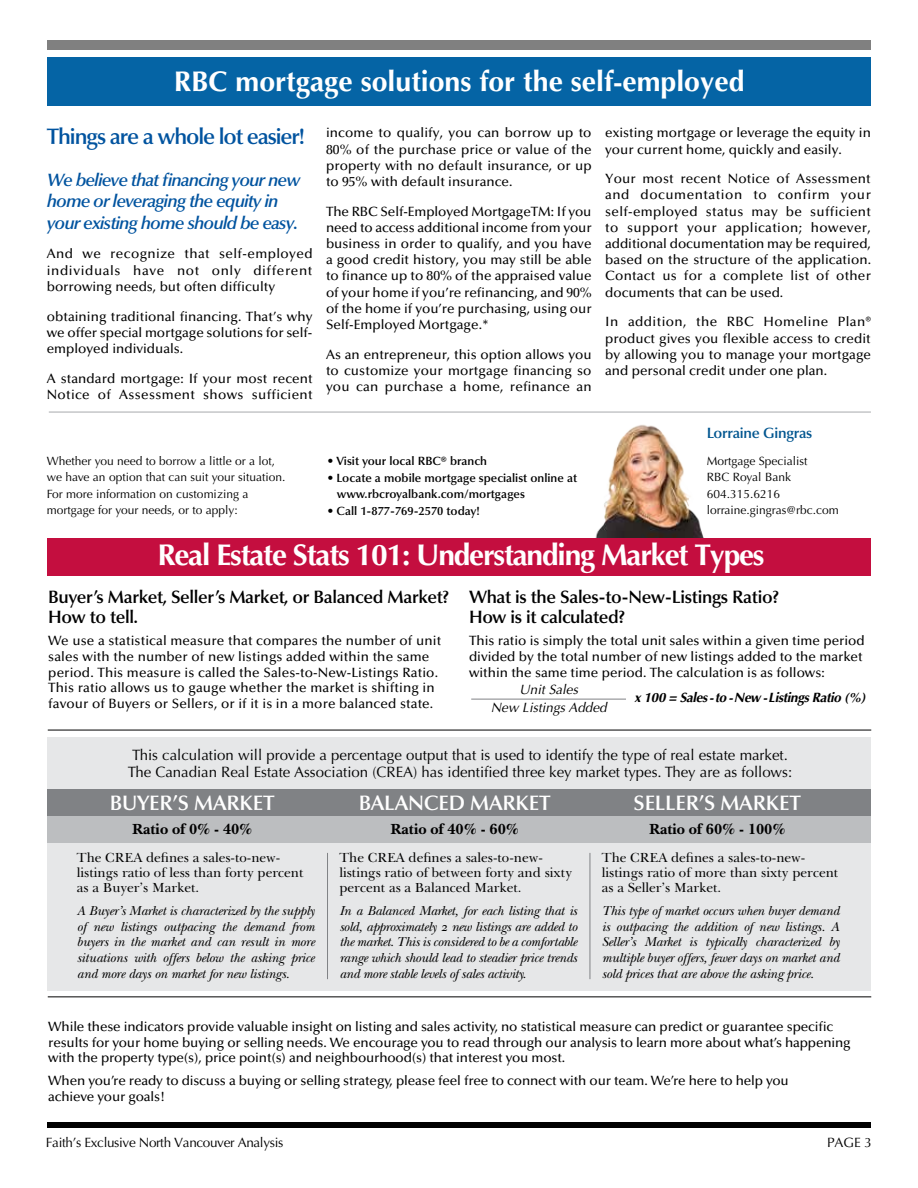
<style>
.page{position:relative;width:918px;height:1188px;background:#fff}
.page>*{position:absolute;margin:0;border:0;box-sizing:border-box;transform-origin:0 0}
.t1{font:700 30px "Optima";letter-spacing:-.04em;color:#fff}
.t2{font:700 28.5px "Optima";color:#fff}
.t3{font:600 22.5px "Optima";letter-spacing:-.05em;color:#00539f}
.t4{font:600 21px "Optima";letter-spacing:-.01em;color:#fff}
.t5{font:600 18px/19.5px "Optima";letter-spacing:-.02em;color:#000}
.t6{font:italic 600 18px/21.6px "Optima";letter-spacing:-.05em;color:#00539f}
.t7{font:15px/16.5px "Optima";color:#000}
.t8{font:700 15px "Baskerville BT";letter-spacing:-.01em;color:#000}
.t9{font:600 15px "Optima";letter-spacing:-.02em;color:#00558f}
.t10{font:500 13.5px/16.2px "Optima";color:#000;text-align:justify}
.t11{font:13.5px/15.8px "New Baskerville Italic Os F";letter-spacing:-.01em;color:#000;text-align:justify}
.t12{font:13.5px/15px "Baskerville BT";color:#000}
.t13{font:500 13.5px/16.2px "Optima";letter-spacing:.025em;color:#000}
.t14{font:13.5px "Optima";letter-spacing:-.025em;color:#000}
.t15{font:italic 700 13.5px "Optima";letter-spacing:-.03em;color:#000}
.t16{font:italic 13.5px/18px "Optima";color:#000;text-align:center}
.t17{font:12px/16.5px "Optima";color:#000}
.t18{font:600 12px/16.5px "Optima";color:#000}
</style>
<div class="page">
<div style="left:47px;top:1122px;width:824px;height:6px;background:#000"></div>
<div style="left:47px;top:40px;width:824px;height:10px;background:#808080"></div>
<div style="left:47px;top:57px;width:824px;height:49px;background:#0564a5"></div>
<img style="left:595px;top:424px;width:109px;height:114px">
<hr style="left:49px;top:412px;width:822px;height:1px;background:#a7a9ac">
<div style="left:47px;top:538px;width:824px;height:37px;background:#c40e3f"></div>
<div style="left:47px;top:737px;width:824px;height:253px;background:#e6e7e8"></div>
<div style="left:47px;top:789px;width:824px;height:28px;background:#808285"></div>
<div style="left:47px;top:816px;width:824px;height:27px;background:#bcbec0"></div>
<hr style="left:48px;top:730px;width:823px;height:1px;background:#000">
<hr style="left:48px;top:996px;width:823px;height:1px;background:#000">
<hr style="left:471px;top:699px;width:155px;height:1px;background:#808285">
<hr style="left:327px;top:853px;width:1px;height:126px;background:#808285">
<hr style="left:590px;top:853px;width:1px;height:126px;background:#808285">
<h2 class="t2" style="left:174px;top:64px;width:572px">RBC mortgage solutions for the self-employed</h2>
<h3 class="t3" style="left:47px;top:123px;width:260px">Things are a whole lot easier!</h3>
<h3 class="t6" style="left:47px;top:169px;width:255px">We believe that financing your new home or leveraging the equity in your existing home should be easy.</h3>
<p class="t10" style="left:47px;top:246px;width:267px">And we recognize that self-employed individuals have not only different borrowing needs, but often difficulty</p>
<p class="t10" style="left:47px;top:308px;width:267px">obtaining traditional financing. That’s why we offer special mortgage solutions for self&shy;employed individuals.</p>
<p class="t13" style="left:47px;top:370px;width:267px">A standard mortgage: If your most recent<br>Notice of Assessment shows sufficient</p>
<p class="t10" style="left:326px;top:125px;width:267px">income to qualify, you can borrow up to 80% of the purchase price or value of the property with no default insurance, or up to 95% with default insurance.</p>
<p class="t10" style="left:326px;top:203px;width:267px">The RBC Self-Employed MortgageTM: If you need to access additional income from your business in order to qualify, and you have a good credit history, you may still be able to finance up to 80% of the appraised value of your home if you’re refinancing, and 90% of the home if you’re purchasing, using our Self-Employed Mortgage.*</p>
<p class="t10" style="left:326px;top:346px;width:267px">As an entrepreneur, this option allows you to customize your mortgage financing so you can purchase a home, refinance an</p>
<p class="t10" style="left:605px;top:125px;width:267px">existing mortgage or leverage the equity in your current home, quickly and easily.</p>
<p class="t10" style="left:605px;top:171px;width:267px">Your most recent Notice of Assessment and documentation to confirm your self-employed status may be sufficient to support your application; however, additional documentation may be required, based on the structure of the application.<br>Contact us for a complete list of other documents that can be used.</p>
<p class="t10" style="left:605px;top:314px;width:267px">In addition, the RBC Homeline Plan® product gives you flexible access to credit by allowing you to manage your mortgage and personal credit under one plan.</p>
<p class="t9" style="left:707px;top:424px;width:107px">Lorraine Gingras</p>
<p class="t17" style="left:707px;top:453px;width:133px">Mortgage Specialist<br>RBC Royal Bank<br>604.315.6216 lorraine.gingras@rbc.com</p>
<p class="t17" style="left:47px;top:453px;width:240px">Whether you need to borrow a little or a lot, we have an option that can suit your situation.<br>For more information on customizing a mortgage for your needs, or to apply:</p>
<p class="t18" style="left:327px;top:453px;width:161px">• Visit your local RBC® branch</p>
<p class="t18" style="left:337px;top:469px;width:242px;text-indent:-9px">• Locate a mobile mortgage specialist online at www.rbcroyalbank.com/mortgages</p>
<p class="t18" style="left:327px;top:502px;width:154px">• Call 1-877-769-2570 today!</p>
<h1 class="t1" style="left:157px;top:537px;width:609px">Real Estate Stats 101: Understanding Market Types</h1>
<h3 class="t5" style="left:48px;top:588px;width:402px">Buyer’s Market, Seller’s Market, or Balanced Market?<br>How to tell.</h3>
<p class="t10" style="left:48px;top:633px;width:394px;line-height:15.8px;text-align:left">We use a statistical measure that compares the number of unit sales with the number of new listings added within the same period. This measure is called the Sales-to-New-Listings Ratio.<br>This ratio allows us to gauge whether the market is shifting in favour of Buyers or Sellers, or if it is in a more balanced state.</p>
<h3 class="t5" style="left:469px;top:588px;width:312px">What is the Sales-to-New-Listings Ratio?<br>How is it calculated?</h3>
<p class="t10" style="left:469px;top:633px;width:397px;line-height:15.8px;text-align:left">This ratio is simply the total unit sales within a given time period divided by the total number of new listings added to the market within the same time period. The calculation is as follows:</p>
<p class="t16" style="left:491px;top:681px;width:117px">Unit Sales<br>New Listings Added</p>
<p class="t15" style="left:634px;top:689px;width:233px">x 100 = Sales - to - New - Listings Ratio (%)</p>
<p class="t7" style="left:128px;top:747px;width:666px">This calculation will provide a percentage output that is used to identify the type of real estate market.<br>The Canadian Real Estate Association (CREA) has identified three key market types. They are as follows:</p>
<h3 class="t4" style="left:110px;top:791px;width:166px">BUYER’S MARKET</h3>
<p class="t8" style="left:132px;top:820px;width:122px">Ratio of 0% - 40%</p>
<p class="t12" style="left:77px;top:850px;width:228px">The CREA defines a sales-to-new&shy;listings ratio of less than forty percent as a Buyer’s Market.</p>
<p class="t11" style="left:77px;top:903px;width:239px">A Buyer’s Market is characterized by the supply of new listings outpacing the demand from buyers in the market and can result in more situations with offers below the asking price and more days on market for new listings.</p>
<h3 class="t4" style="left:634px;top:791px;width:169px">SELLER’S MARKET</h3>
<p class="t8" style="left:649px;top:820px;width:138px">Ratio of 60% - 100%</p>
<p class="t12" style="left:602px;top:850px;width:238px">The CREA defines a sales-to-new&shy;listings ratio of more than sixty percent as a Seller’s Market.</p>
<p class="t11" style="left:602px;top:903px;width:239px">This type of market occurs when buyer demand is outpacing the addition of new listings. A Seller’s Market is typically characterized by multiple buyer offers, fewer days on market and sold prices that are above the asking price.</p>
<h3 class="t4" style="left:359px;top:791px;width:193px">BALANCED MARKET</h3>
<p class="t8" style="left:391px;top:820px;width:130px">Ratio of 40% - 60%</p>
<p class="t12" style="left:339px;top:850px;width:234px">The CREA defines a sales-to-new&shy;listings ratio of between forty and sixty percent as a Balanced Market.</p>
<p class="t11" style="left:339px;top:903px;width:239px">In a Balanced Market, for each listing that is sold, approximately 2 new listings are added to the market. This is considered to be a comfortable range which should lead to steadier price trends and more stable levels of sales activity.</p>
<p class="t10" style="left:48px;top:1019px;width:804px;line-height:15.8px;text-align:left">While these indicators provide valuable insight on listing and sales activity, no statistical measure can predict or guarantee specific results for your home buying or selling needs. We encourage you to read through our analysis to learn more about what’s happening with the property type(s), price point(s) and neighbourhood(s) that interest you most.</p>
<p class="t10" style="left:48px;top:1073px;width:742px;line-height:15.8px">When you’re ready to discuss a buying or selling strategy, please feel free to connect with our team. We’re here to help you achieve your goals!</p>
<p class="t14" style="left:46px;top:1135px;width:239px">Faith’s Exclusive North Vancouver Analysis</p>
<p class="t14" style="left:827px;top:1135px;width:47px">PAGE 3</p>
</div>
